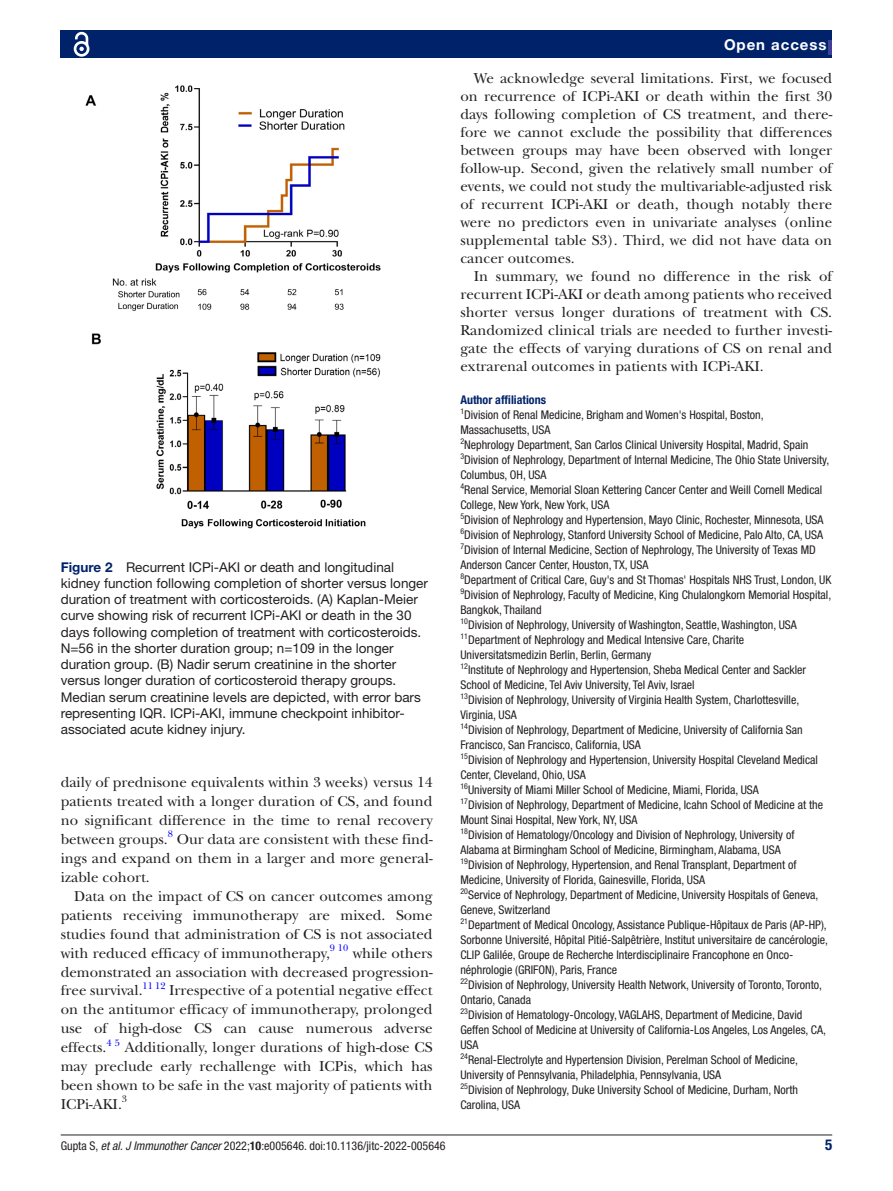
<style>
.page{position:relative;width:893px;height:1191px;background:#fff}
.page>*{position:absolute;margin:0;border:0;box-sizing:border-box;transform-origin:0 0}
.t1{font:15px/18.9px "New Baskerville";color:#231f20;text-align:justify}
.t2{font:700 15px "Helvetica Neue LT Std";letter-spacing:.065em;color:#fff}
.t3{font:700 condensed 15px "Helvetica Neue LT Std";color:#00226b}
.t4{font:13.5px/16.2px "Helvetica Neue LT Std";color:#231f20}
.t5{font:condensed 12px/15px "Helvetica Neue LT Std";color:#231f20}
.t6{font:9.9px "New Baskerville";color:#00f}
.t7{font:9.9px "New Baskerville";color:#231f20}
.t8{font:condensed 7.95px "Helvetica Neue LT Std";color:#231f20}
.s1{font-weight:700;color:#00226b}
.s2{font-style:italic}
.s3{font-weight:700}
</style>
<div class="page">
<hr style="left:61px;top:1134px;width:771px;height:1px;background:#231f20">
<div style="left:61px;top:31px;width:771px;height:27px;background:#00226b"></div>
<hr style="left:828px;top:40px;width:4px;height:15px;background:#414099">
<svg style="left:73px;top:31px;width:17px;height:26px"></svg>
<img style="left:85px;top:85px;width:296px;height:444px">
<p class="t4" style="left:61px;top:559px;width:369px"><span class="s1">Figure 2</span> Recurrent ICPi-AKI or death and longitudinal kidney function following completion of shorter versus longer duration of treatment with corticosteroids. (A) Kaplan-Meier curve showing risk of recurrent ICPi-AKI or death in the 30 days following completion of treatment with corticosteroids.<br>N=56 in the shorter duration group; n=109 in the longer duration group. (B) Nadir serum creatinine in the shorter versus longer duration of corticosteroid therapy groups.<br>Median serum creatinine levels are depicted, with error bars representing IQR. ICPi-AKI, immune checkpoint inhibitor&shy;associated acute kidney injury.</p>
<p class="t1" style="left:61px;top:773px;width:373px">daily of prednisone equivalents within 3 weeks) versus 14 patients treated with a longer duration of CS, and found no significant difference in the time to renal recovery between groups.</p>
<p class="t6" style="left:168px;top:828px;width:7px">8</p>
<p class="t1" style="left:61px;top:830px;width:373px;text-indent:116px">Our data are consistent with these find&shy;ings and expand on them in a larger and more general&shy;izable cohort.</p>
<p class="t1" style="left:61px;top:886px;width:373px;text-indent:14px">Data on the impact of CS on cancer outcomes among patients receiving immunotherapy are mixed. Some studies found that administration of CS is not associated with reduced efficacy of immunotherapy,</p>
<p class="t6" style="left:330px;top:942px;width:20px">9 10</p>
<p class="t1" style="left:61px;top:943px;width:373px;text-indent:292px">while others demonstrated an association with decreased progression&shy;free survival.</p>
<p class="t6" style="left:143px;top:979px;width:25px">11 12</p>
<p class="t1" style="left:61px;top:981px;width:373px;text-indent:108px">Irrespective of a potential negative effect on the antitumor efficacy of immunotherapy, prolonged use of high-dose CS can cause numerous adverse effects.</p>
<p class="t6" style="left:106px;top:1036px;width:15px">4 5</p>
<p class="t1" style="left:61px;top:1038px;width:373px;text-indent:64px">Additionally, longer durations of high-dose CS may preclude early rechallenge with ICPis, which has been shown to be safe in the vast majority of patients with ICPi-AKI.</p>
<p class="t7" style="left:122px;top:1093px;width:7px">3</p>
<p class="t2" style="left:724px;top:35px;width:104px">Open access</p>
<p class="t1" style="left:460px;top:69px;width:373px;line-height:18px;text-indent:14px">We acknowledge several limitations. First, we focused on recurrence of ICPi-AKI or death within the first 30 days following completion of CS treatment, and there&shy;fore we cannot exclude the possibility that differences between groups may have been observed with longer follow-up. Second, given the relatively small number of events, we could not study the multivariable-adjusted risk of recurrent ICPi-AKI or death, though notably there were no predictors even in univariate analyses (online supplemental table S3). Third, we did not have data on cancer outcomes.</p>
<p class="t1" style="left:460px;top:267px;width:373px;line-height:18px;text-indent:14px">In summary, we found no difference in the risk of recurrent ICPi-AKI or death among patients who received shorter versus longer durations of treatment with CS.<br>Randomized clinical trials are needed to further investi&shy;gate the effects of varying durations of CS on renal and extrarenal outcomes in patients with ICPi-AKI.</p>
<p class="t5" style="left:460px;top:392px;width:305px"><span class="s1">Author affiliations<br></span><sup>1</sup>Division of Renal Medicine, Brigham and Women's Hospital, Boston,<br>Massachusetts, USA</p>
<p class="t8" style="left:460px;top:436px;width:5px">2</p>
<p class="t5" style="left:464px;top:437px;width:346px">Nephrology Department, San Carlos Clinical University Hospital, Madrid, Spain</p>
<p class="t8" style="left:460px;top:451px;width:5px">3</p>
<p class="t5" style="left:460px;top:452px;width:370px;text-indent:4px">Division of Nephrology, Department of Internal Medicine, The Ohio State University,<br>Columbus, OH, USA</p>
<p class="t8" style="left:460px;top:481px;width:5px">4</p>
<p class="t5" style="left:460px;top:482px;width:363px;text-indent:4px">Renal Service, Memorial Sloan Kettering Cancer Center and Weill Cornell Medical<br>College, New York, New York, USA</p>
<p class="t8" style="left:460px;top:511px;width:5px">5</p>
<p class="t5" style="left:464px;top:512px;width:361px">Division of Nephrology and Hypertension, Mayo Clinic, Rochester, Minnesota, USA</p>
<p class="t8" style="left:460px;top:526px;width:5px">6</p>
<p class="t5" style="left:464px;top:527px;width:360px">Division of Nephrology, Stanford University School of Medicine, Palo Alto, CA, USA</p>
<p class="t8" style="left:460px;top:541px;width:5px">7</p>
<p class="t5" style="left:460px;top:542px;width:357px;text-indent:4px">Division of Internal Medicine, Section of Nephrology, The University of Texas MD<br>Anderson Cancer Center, Houston, TX, USA</p>
<p class="t8" style="left:460px;top:571px;width:5px">8</p>
<p class="t5" style="left:464px;top:572px;width:369px">Department of Critical Care, Guy's and St Thomas' Hospitals NHS Trust, London, UK</p>
<p class="t8" style="left:460px;top:586px;width:5px">9</p>
<p class="t5" style="left:460px;top:587px;width:372px;text-indent:4px">Division of Nephrology, Faculty of Medicine, King Chulalongkorn Memorial Hospital,<br>Bangkok, Thailand</p>
<p class="t8" style="left:460px;top:616px;width:9px">10</p>
<p class="t5" style="left:468px;top:617px;width:330px">Division of Nephrology, University of Washington, Seattle, Washington, USA</p>
<p class="t8" style="left:460px;top:631px;width:9px">11</p>
<p class="t5" style="left:460px;top:632px;width:285px;text-indent:8px">Department of Nephrology and Medical Intensive Care, Charite<br>Universitatsmedizin Berlin, Berlin, Germany</p>
<p class="t8" style="left:460px;top:661px;width:9px">12</p>
<p class="t5" style="left:460px;top:662px;width:347px;text-indent:8px">Institute of Nephrology and Hypertension, Sheba Medical Center and Sackler<br>School of Medicine, Tel Aviv University, Tel Aviv, Israel</p>
<p class="t8" style="left:460px;top:691px;width:9px">13</p>
<p class="t5" style="left:460px;top:692px;width:340px;text-indent:8px">Division of Nephrology, University of Virginia Health System, Charlottesville,<br>Virginia, USA</p>
<p class="t8" style="left:460px;top:721px;width:9px">14</p>
<p class="t5" style="left:460px;top:722px;width:344px;text-indent:8px">Division of Nephrology, Department of Medicine, University of California San<br>Francisco, San Francisco, California, USA</p>
<p class="t8" style="left:460px;top:751px;width:9px">15</p>
<p class="t5" style="left:460px;top:752px;width:359px;text-indent:8px">Division of Nephrology and Hypertension, University Hospital Cleveland Medical<br>Center, Cleveland, Ohio, USA</p>
<p class="t8" style="left:460px;top:781px;width:9px">16</p>
<p class="t5" style="left:460px;top:782px;width:369px;text-indent:8px">University of Miami Miller School of Medicine, Miami, Florida, USA<br><sup>17</sup>Division of Nephrology, Department of Medicine, Icahn School of Medicine at the Mount Sinai Hospital, New York, NY, USA<br><sup>18</sup>Division of Hematology/Oncology and Division of Nephrology, University of Alabama at Birmingham School of Medicine, Birmingham, Alabama, USA<br><sup>19</sup>Division of Nephrology, Hypertension, and Renal Transplant, Department of Medicine, University of Florida, Gainesville, Florida, USA<br><sup>20</sup>Service of Nephrology, Department of Medicine, University Hospitals of Geneva, Geneve, Switzerland<br><sup>21</sup>Department of Medical Oncology, Assistance Publique-Hôpitaux de Paris (AP-HP), Sorbonne Université, Hôpital Pitié-Salpêtrière, Institut universitaire de cancérologie, CLIP Galilée, Groupe de Recherche Interdisciplinaire Francophone en Onco&shy;néphrologie (GRIFON), Paris, France<br><sup>22</sup>Division of Nephrology, University Health Network, University of Toronto, Toronto, Ontario, Canada</p>
<p class="t8" style="left:460px;top:1006px;width:9px">23</p>
<p class="t5" style="left:460px;top:1007px;width:367px;text-indent:8px">Division of Hematology-Oncology, VAGLAHS, Department of Medicine, David<br>Geffen School of Medicine at University of California-Los Angeles, Los Angeles, CA,<br>USA</p>
<p class="t8" style="left:460px;top:1051px;width:9px">24</p>
<p class="t5" style="left:460px;top:1052px;width:339px;text-indent:8px">Renal-Electrolyte and Hypertension Division, Perelman School of Medicine,<br>University of Pennsylvania, Philadelphia, Pennsylvania, USA</p>
<p class="t8" style="left:460px;top:1081px;width:9px">25</p>
<p class="t5" style="left:460px;top:1082px;width:339px;text-indent:8px">Division of Nephrology, Duke University School of Medicine, Durham, North<br>Carolina, USA</p>
<p class="t5" style="left:61px;top:1137px;width:386px">Gupta S, <span class="s2">et al</span>. <span class="s2">J Immunother Cancer</span> 2022;<span class="s3">10</span>:e005646. doi:10.1136/jitc-2022-005646</p>
<p class="t3" style="left:825px;top:1135px;width:9px">5</p>
</div>
